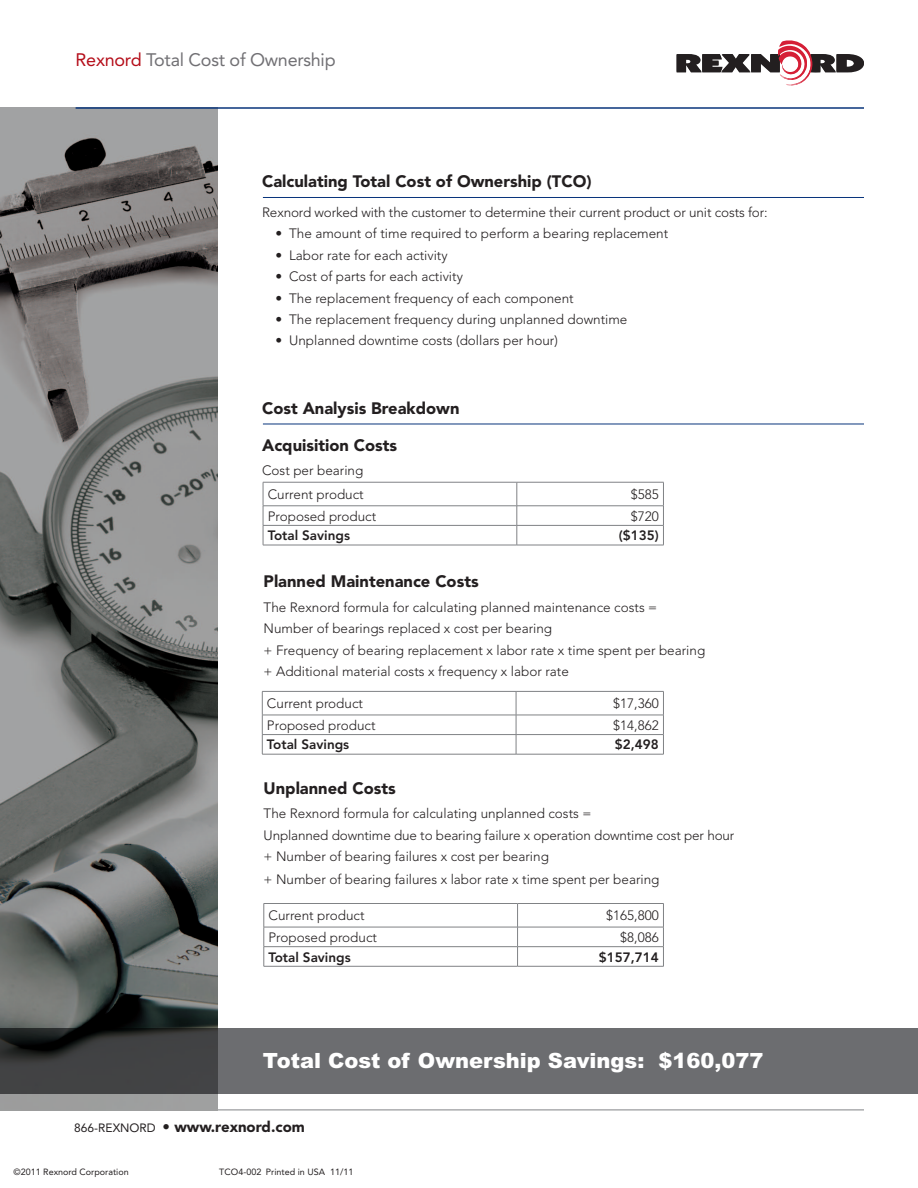
<style>
.page{position:relative;width:918px;height:1188px;background:#fff}
.page>*{position:absolute;margin:0;border:0;box-sizing:border-box;transform-origin:0 0}
.t1{font:900 21px "Arial MT Std";color:#fff}
.t2{font:18px "Avenir LT Std";letter-spacing:-.015em;color:#717074}
.t3{font:900 16.5px "Avenir LT Std";color:#231f20}
.t4{font:900 15px "Avenir LT Std";color:#231f20}
.t5{font:300 13.5px/21.5px "Avenir LT Std";color:#231f20}
.t6{font:800 13.5px "Avenir LT Std";color:#231f20}
.t7{font:9px "Avenir LT Std";color:#231f20}
.s1{color:#b50e1a}
.s2{font-weight:400;font-size:12px}
</style>
<div class="page">
<hr style="left:76px;top:1110px;width:788px;height:1px;background:#808285">
<img style="left:0;top:107px;width:218px;height:1003px">
<svg style="left:677px;top:40px;width:187px;height:46px"></svg>
<hr style="left:76px;top:107px;width:788px;height:2px;background:#08347b">
<hr style="left:263px;top:424px;width:601px;height:1px;background:#08347b">
<hr style="left:263px;top:197px;width:601px;height:1px;background:#08347b">
<hr style="left:263px;top:482px;width:254px;height:1px;background:#808285">
<hr style="left:517px;top:482px;width:147px;height:1px;background:#808285">
<hr style="left:263px;top:506px;width:254px;height:1px;background:#808285">
<hr style="left:517px;top:506px;width:147px;height:1px;background:#808285">
<hr style="left:263px;top:525px;width:254px;height:1px;background:#808285">
<svg style="left:263px;top:482px;width:1px;height:63px"></svg>
<hr style="left:517px;top:525px;width:147px;height:1px;background:#808285">
<svg style="left:517px;top:482px;width:1px;height:63px"></svg>
<svg style="left:663px;top:482px;width:1px;height:63px"></svg>
<hr style="left:263px;top:545px;width:254px;height:1px;background:#808285">
<hr style="left:517px;top:545px;width:147px;height:1px;background:#808285">
<hr style="left:262px;top:691px;width:254px;height:1px;background:#808285">
<hr style="left:516px;top:691px;width:148px;height:1px;background:#808285">
<hr style="left:262px;top:715px;width:254px;height:1px;background:#808285">
<hr style="left:516px;top:715px;width:148px;height:1px;background:#808285">
<hr style="left:262px;top:734px;width:254px;height:1px;background:#808285">
<svg style="left:262px;top:692px;width:1px;height:62px"></svg>
<hr style="left:516px;top:734px;width:148px;height:1px;background:#808285">
<svg style="left:516px;top:692px;width:1px;height:62px"></svg>
<svg style="left:663px;top:692px;width:1px;height:62px"></svg>
<hr style="left:262px;top:754px;width:254px;height:1px;background:#808285">
<hr style="left:516px;top:754px;width:148px;height:1px;background:#808285">
<hr style="left:264px;top:903px;width:254px;height:1px;background:#808285">
<hr style="left:518px;top:903px;width:146px;height:1px;background:#808285">
<hr style="left:264px;top:927px;width:254px;height:1px;background:#808285">
<hr style="left:518px;top:927px;width:146px;height:1px;background:#808285">
<hr style="left:264px;top:946px;width:254px;height:1px;background:#808285">
<svg style="left:264px;top:904px;width:1px;height:62px"></svg>
<hr style="left:518px;top:946px;width:146px;height:1px;background:#808285">
<svg style="left:517px;top:904px;width:1px;height:62px"></svg>
<svg style="left:663px;top:904px;width:1px;height:62px"></svg>
<hr style="left:264px;top:966px;width:254px;height:1px;background:#808285">
<hr style="left:518px;top:966px;width:146px;height:1px;background:#808285">
<svg style="left:0;top:1029px;width:918px;height:65px;background:#5f6063"></svg>
<h2 class="t2" style="left:76px;top:50px;width:262px"><span class="s1">Rexnord</span> Total Cost of Ownership</h2>
<p class="t3" style="left:262px;top:171px;width:331px">Calculating Total Cost of Ownership (TCO)</p>
<p class="t5" style="left:262px;top:201px;width:507px">Rexnord worked with the customer to determine their current product or unit costs for:</p>
<p class="t5" style="left:276px;top:223px;width:394px">• The amount of time required to perform a bearing replacement</p>
<p class="t5" style="left:276px;top:244px;width:174px">• Labor rate for each activity</p>
<p class="t5" style="left:276px;top:266px;width:189px">• Cost of parts for each activity</p>
<p class="t5" style="left:276px;top:287px;width:300px">• The replacement frequency of each component</p>
<p class="t5" style="left:276px;top:309px;width:353px">• The replacement frequency during unplanned downtime</p>
<p class="t5" style="left:276px;top:330px;width:284px">• Unplanned downtime costs (dollars per hour)</p>
<p class="t3" style="left:262px;top:399px;width:199px">Cost Analysis Breakdown</p>
<p class="t3" style="left:262px;top:435px;width:137px">Acquisition Costs</p>
<p class="t5" style="left:262px;top:460px;width:103px">Cost per bearing</p>
<p class="t5" style="left:268px;top:484px;width:98px">Current product</p>
<p class="t5" style="left:631px;top:484px;width:30px">$585</p>
<p class="t5" style="left:268px;top:505px;width:110px">Proposed product</p>
<p class="t5" style="left:631px;top:505px;width:30px">$720</p>
<p class="t6" style="left:268px;top:528px;width:84px">Total Savings</p>
<p class="t6" style="left:619px;top:528px;width:41px">($135)</p>
<p class="t3" style="left:264px;top:572px;width:217px">Planned Maintenance Costs</p>
<p class="t5" style="left:264px;top:597px;width:443px">The Rexnord formula for calculating planned maintenance costs = Number of bearings replaced x cost per bearing<br>+ Frequency of bearing replacement x labor rate x time spent per bearing + Additional material costs x frequency x labor rate</p>
<p class="t5" style="left:267px;top:693px;width:98px">Current product</p>
<p class="t5" style="left:613px;top:693px;width:47px">$17,360</p>
<p class="t5" style="left:267px;top:715px;width:110px">Proposed product</p>
<p class="t5" style="left:613px;top:715px;width:47px">$14,862</p>
<p class="t6" style="left:267px;top:737px;width:84px">Total Savings</p>
<p class="t6" style="left:615px;top:737px;width:45px">$2,498</p>
<p class="t3" style="left:264px;top:778px;width:134px">Unplanned Costs</p>
<p class="t5" style="left:264px;top:803px;width:472px">The Rexnord formula for calculating unplanned costs =<br>Unplanned downtime due to bearing failure x operation downtime cost per hour + Number of bearing failures x cost per bearing</p>
<p class="t5" style="left:264px;top:869px;width:397px">+ Number of bearing failures x labor rate x time spent per bearing</p>
<p class="t5" style="left:268px;top:905px;width:98px">Current product</p>
<p class="t5" style="left:606px;top:905px;width:54px">$165,800</p>
<p class="t5" style="left:268px;top:927px;width:110px">Proposed product</p>
<p class="t5" style="left:620px;top:927px;width:40px">$8,086</p>
<p class="t6" style="left:268px;top:949px;width:84px">Total Savings</p>
<p class="t6" style="left:599px;top:949px;width:61px">$157,714</p>
<h1 class="t1" style="left:263px;top:1047px;width:502px">Total Cost of Ownership Savings: $160,077</h1>
<p class="t4" style="left:74px;top:1117px;width:232px"><span class="s2">866-REXNORD</span> • www.rexnord.com</p>
<p class="t7" style="left:14px;top:1166px;width:117px">©2011 Rexnord Corporation</p>
<p class="t7" style="left:219px;top:1166px;width:136px">TCO4-002 Printed in USA 11/11</p>
</div>
